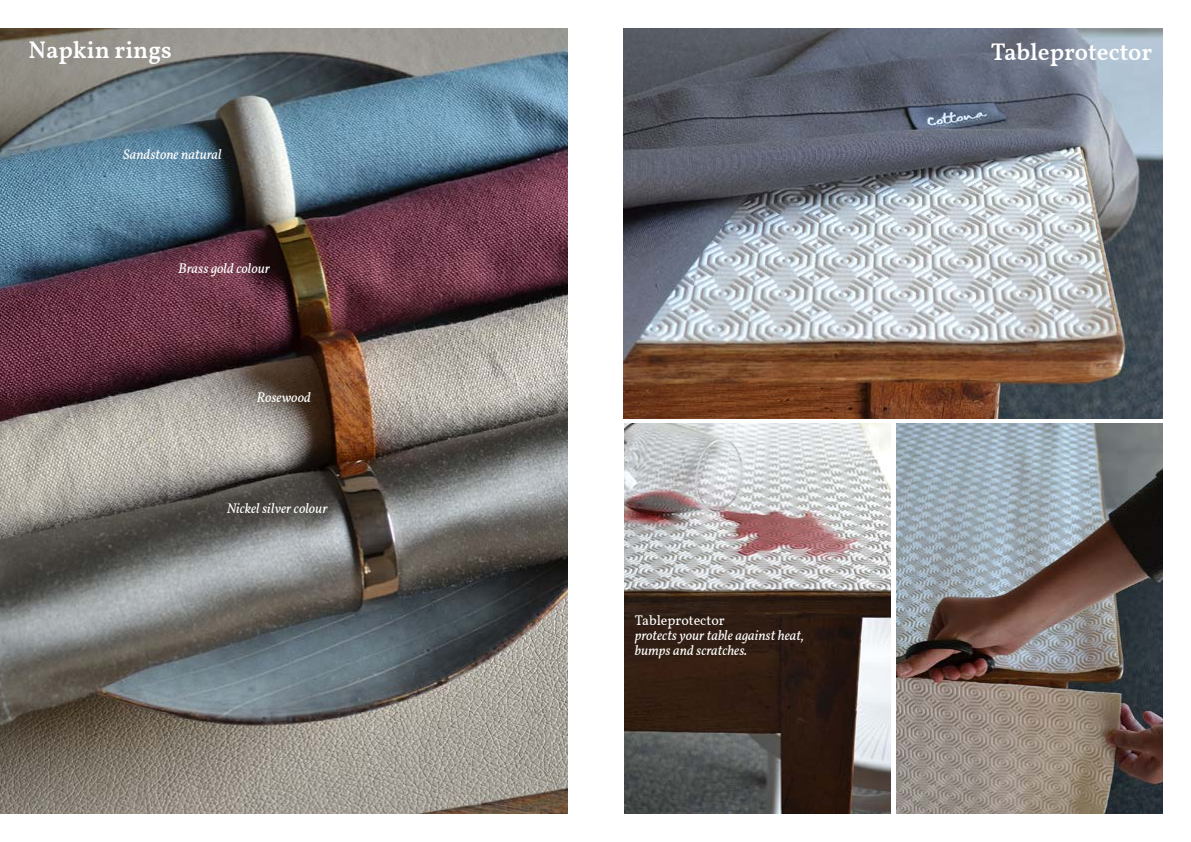
<style>
.page{position:relative;width:1191px;height:842px;background:#fff}
.page>*{position:absolute;margin:0;border:0;box-sizing:border-box;transform-origin:0 0}
.t1{font:600 24px "Vollkorn";color:#fff}
.t2{font:italic 14px/15px "Vollkorn";color:#fff}
.t3{font:14px "Vollkorn";color:#fff}
</style>
<div class="page">
<img style="left:0;top:28px;width:567px;height:786px">
<img style="left:624px;top:28px;width:538px;height:390px">
<img style="left:624px;top:424px;width:266px;height:389px">
<img style="left:896px;top:424px;width:266px;height:389px">
<h1 class="t1" style="left:28px;top:32px;width:145px">Napkin rings</h1>
<h1 class="t1" style="left:990px;top:34px;width:163px">Tableprotector</h1>
<p class="t2" style="left:123px;top:147px;width:100px">Sandstone natural</p>
<p class="t2" style="left:178px;top:261px;width:93px">Brass gold colour</p>
<p class="t2" style="left:256px;top:390px;width:56px">Rosewood</p>
<p class="t2" style="left:227px;top:501px;width:102px">Nickel silver colour</p>
<p class="t3" style="left:635px;top:610px;width:91px">Tableprotector</p>
<p class="t2" style="left:635px;top:628px;width:171px">protects your table against heat, bumps and scratches.</p>
</div>
